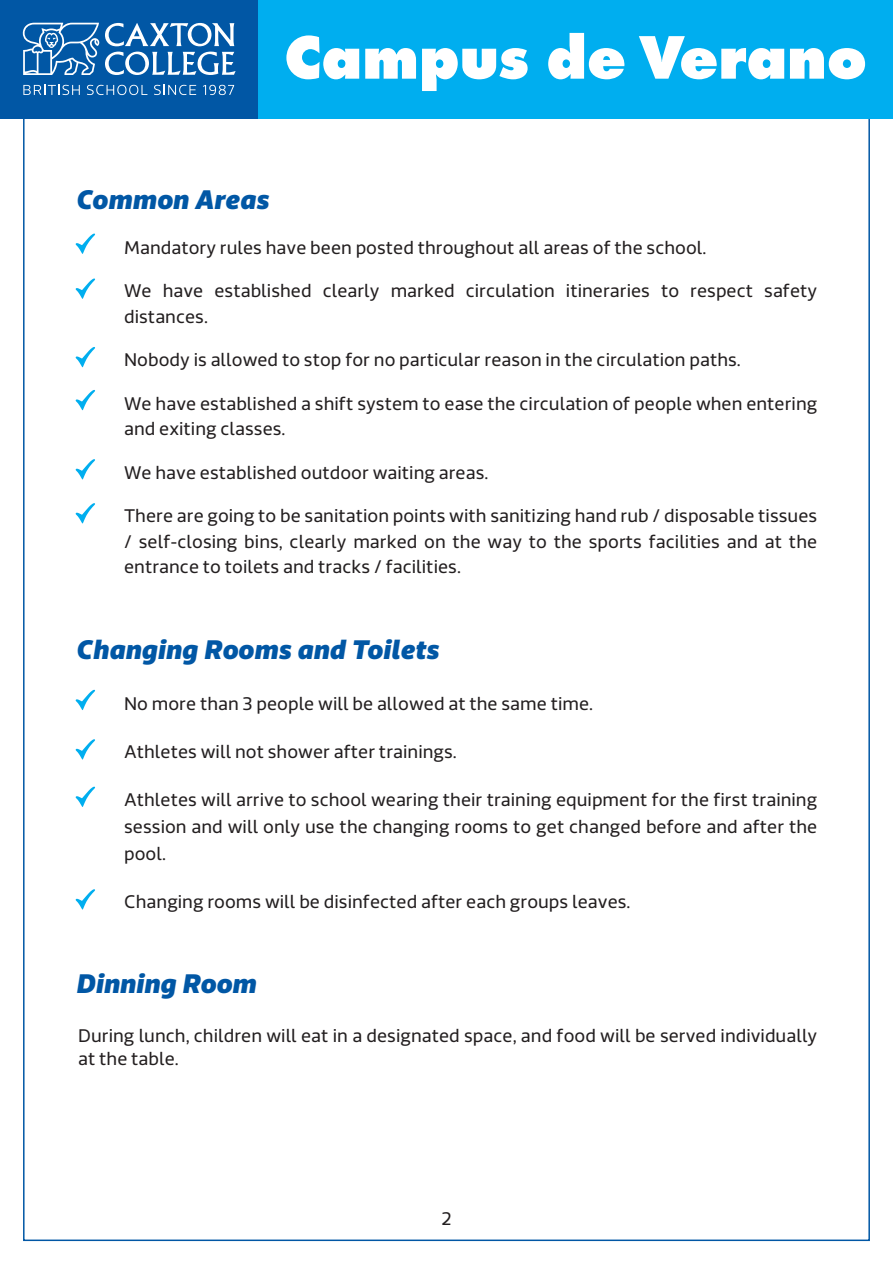
<style>
.page{position:relative;width:893px;height:1263px;background:#fff}
.page>*{position:absolute;margin:0;border:0;box-sizing:border-box;transform-origin:0 0}
.t1{font:800 56.4px "Futura Std";color:#fff}
.t2{font:italic 900 26.4px "Riona Sans";color:#0157a5}
.t3{font:18px/25.5px "Riona Sans";color:#231f20}
</style>
<div class="page">
<div style="left:0;top:0;width:893px;height:118px;background:#00aeef"></div>
<div style="left:0;top:0;width:257px;height:118px;background:#0157a5"></div>
<svg style="left:105px;top:23px;width:129px;height:23px"></svg>
<svg style="left:105px;top:52px;width:131px;height:23px"></svg>
<svg style="left:23px;top:23px;width:76px;height:52px"></svg>
<svg style="left:23px;top:85px;width:57px;height:10px"></svg>
<svg style="left:87px;top:85px;width:60px;height:10px"></svg>
<svg style="left:154px;top:85px;width:42px;height:10px"></svg>
<svg style="left:203px;top:85px;width:31px;height:10px"></svg>
<svg style="left:76px;top:233px;width:19px;height:21px"></svg>
<svg style="left:76px;top:278px;width:19px;height:21px"></svg>
<svg style="left:76px;top:347px;width:19px;height:20px"></svg>
<svg style="left:76px;top:390px;width:19px;height:20px"></svg>
<svg style="left:76px;top:459px;width:19px;height:20px"></svg>
<svg style="left:76px;top:503px;width:19px;height:20px"></svg>
<svg style="left:76px;top:690px;width:19px;height:20px"></svg>
<svg style="left:76px;top:739px;width:19px;height:21px"></svg>
<svg style="left:76px;top:787px;width:19px;height:20px"></svg>
<svg style="left:76px;top:889px;width:19px;height:21px"></svg>
<h1 class="t1" style="left:284px;top:22px;width:584px">Campus de Verano</h1>
<h2 class="t2" style="left:76px;top:182px;width:195px">Common Areas</h2>
<p class="t3" style="left:124px;top:235px;width:584px">Mandatory rules have been posted throughout all areas of the school.</p>
<p class="t3" style="left:124px;top:279px;width:695px">We have established clearly marked circulation itineraries to respect safety distances.</p>
<p class="t3" style="left:124px;top:348px;width:618px">Nobody is allowed to stop for no particular reason in the circulation paths.</p>
<p class="t3" style="left:124px;top:391px;width:695px">We have established a shift system to ease the circulation of people when entering and exiting classes.</p>
<p class="t3" style="left:124px;top:460px;width:366px">We have established outdoor waiting areas.</p>
<p class="t3" style="left:124px;top:504px;width:695px;text-align:justify">There are going to be sanitation points with sanitizing hand rub / disposable tissues / self-closing bins, clearly marked on the way to the sports facilities and at the entrance to toilets and tracks / facilities.</p>
<h2 class="t2" style="left:76px;top:633px;width:365px">Changing Rooms and Toilets</h2>
<p class="t3" style="left:124px;top:691px;width:470px">No more than 3 people will be allowed at the same time.</p>
<p class="t3" style="left:124px;top:739px;width:334px">Athletes will not shower after trainings.</p>
<p class="t3" style="left:124px;top:787px;width:695px;line-height:27px;text-align:justify">Athletes will arrive to school wearing their training equipment for the first training session and will only use the changing rooms to get changed before and after the pool.</p>
<p class="t3" style="left:124px;top:889px;width:508px">Changing rooms will be disinfected after each groups leaves.</p>
<h2 class="t2" style="left:76px;top:966px;width:182px">Dinning Room</h2>
<p class="t3" style="left:78px;top:1025px;width:741px;line-height:22.5px">During lunch, children will eat in a designated space, and food will be served individually at the table.</p>
<p class="t3" style="left:441px;top:1207px;width:12px">2</p>
</div>
